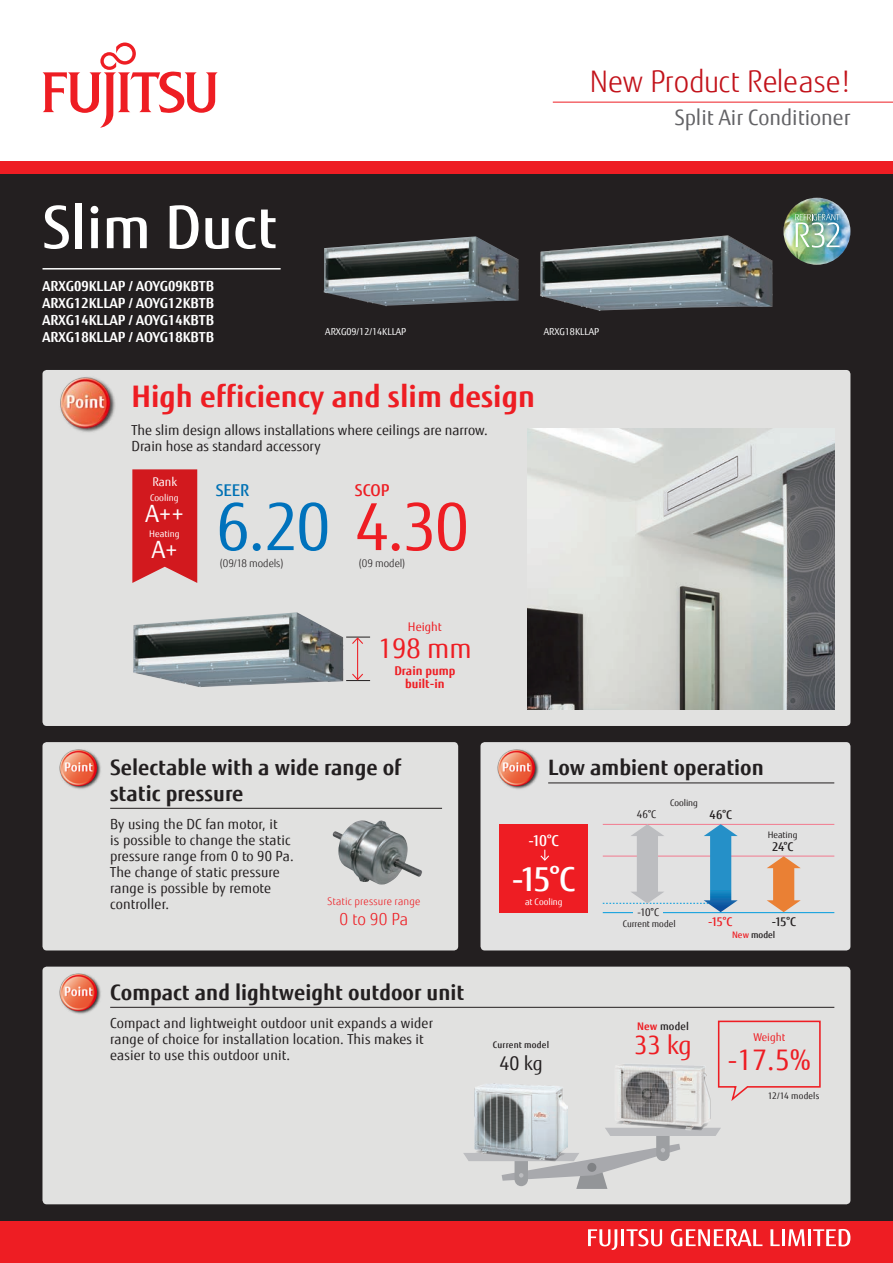
<style>
.page{position:relative;width:893px;height:1263px;background:#fff}
.page>*{position:absolute;margin:0;border:0;box-sizing:border-box;transform-origin:0 0}
.t1{font:64.95px "Fujitsu Sans";color:#0072bc}
.t2{font:500 58.5px "Fujitsu Sans";color:#fff}
.t3{font:500 33px "Fujitsu Sans";color:#fff}
.t4{font:700 29.7px "Fujitsu Sans";color:#ee1d23}
.t5{font:300 29.7px "Fujitsu Sans";letter-spacing:-.005em;color:#c2121a}
.t6{font:28.35px "Fujitsu Sans";color:#ee1d23}
.t7{font:27px "Fujitsu Sans";color:#ee1d23}
.t8{font:25.2px "Fujitsu Sans";color:#ee1d23}
.t9{font:23.85px "Fujitsu Sans";color:#fff}
.t10{font:700 21.3px/25.5px "Fujitsu Sans";color:#231f20}
.t11{font:21.3px "Fujitsu Sans";color:#636366}
.t12{font:18.9px "Fujitsu Sans";color:#231f20}
.t13{font:300 16.5px "Fujitsu Sans";color:#ee1d23}
.t14{font:500 16.2px "Fujitsu Sans";color:#0071b4}
.t15{font:500 16.2px "Fujitsu Sans";color:#ee1d23}
.t16{font:500 15px "Fujitsu Sans";color:#fff}
.t17{font:13.8px/15.9px "Fujitsu Sans";letter-spacing:.01em;color:#231f20}
.t18{font:700 13.8px/17px "Fujitsu Sans";color:#fff;text-align:justify}
.t19{font:700 12px/13.5px "Fujitsu Sans";color:#ee1d23;text-align:center}
.t20{font:500 12px "Fujitsu Sans";color:#231f20}
.t21{font:12px "Fujitsu Sans";color:#ee1d23}
.t22{font:500 12px "Fujitsu Sans";color:#ee1d23}
.t23{font:11.85px "Fujitsu Sans";color:#fff}
.t24{font:10.8px "Fujitsu Sans";color:#ee1d23}
.t25{font:300 10.5px "Fujitsu Sans";letter-spacing:-.01em;color:#231f20}
.t26{font:300 10.5px "Fujitsu Sans";letter-spacing:.015em;color:#ee1d23}
.t27{font:10.5px "Fujitsu Sans";color:#231f20}
.t28{font:500 10.5px "Fujitsu Sans";letter-spacing:.015em;color:#231f20}
.t29{font:9.6px "Fujitsu Sans";color:#fff}
.t30{font:9.15px "Fujitsu Sans";color:#fff}
.t31{font:9px "Fujitsu Sans";color:#231f20}
.t32{font:500 9px "Fujitsu Sans";letter-spacing:.015em;color:#231f20}
.t33{font:9px "Fujitsu Sans";color:#fff}
.s1{color:#ee1d23}
.s2{font-weight:700;color:#ee1d23}
</style>
<div class="page">
<svg style="left:43px;top:43px;width:175px;height:85px"></svg>
<div style="left:0;top:162px;width:893px;height:1101px;background:#ee1d23"></div>
<div style="left:0;top:174px;width:893px;height:1046px;background:#231f20"></div>
<svg style="left:588px;top:1229px;width:29px;height:21px"></svg>
<hr style="left:621px;top:1229px;width:3px;height:17px;background:#fff">
<svg style="left:626px;top:1229px;width:36px;height:17px"></svg>
<svg style="left:671px;top:1229px;width:91px;height:17px"></svg>
<svg style="left:770px;top:1229px;width:10px;height:17px"></svg>
<hr style="left:782px;top:1229px;width:3px;height:17px;background:#fff">
<svg style="left:788px;top:1229px;width:17px;height:17px"></svg>
<hr style="left:808px;top:1229px;width:3px;height:17px;background:#fff">
<svg style="left:813px;top:1229px;width:37px;height:17px"></svg>
<hr style="left:553px;top:102px;width:340px;height:1px;background:#ee1d23">
<div style="left:42px;top:742px;width:416px;height:208px;background:#e1e1e0;border-radius:4px"></div>
<hr style="left:43px;top:268px;width:238px;height:2px;background:#fff">
<img style="left:783px;top:198px;width:67px;height:67px;border-radius:33px">
<img style="left:788px;top:207px;width:59px;height:48px">
<img style="left:795px;top:214px;width:45px;height:34px">
<img style="left:324px;top:236px;width:195px;height:70px">
<img style="left:540px;top:235px;width:233px;height:76px">
<div style="left:42px;top:370px;width:808px;height:356px;background:#e1e1e0;border-radius:4px"></div>
<img style="left:60px;top:377px;width:55px;height:55px">
<hr style="left:110px;top:808px;width:332px;height:1px;background:#231f20">
<img style="left:59px;top:749px;width:42px;height:40px">
<div style="left:480px;top:742px;width:370px;height:208px;background:#e2e2e2;border-radius:4px"></div>
<hr style="left:548px;top:782px;width:286px;height:1px;background:#231f20">
<img style="left:497px;top:749px;width:42px;height:40px">
<div style="left:42px;top:967px;width:808px;height:237px;background:#e1e1e0;border-radius:4px"></div>
<hr style="left:110px;top:1007px;width:724px;height:1px;background:#231f20">
<img style="left:59px;top:973px;width:42px;height:41px">
<hr style="left:603px;top:824px;width:231px;height:1px;background:#f27b8f">
<hr style="left:603px;top:856px;width:231px;height:1px;background:#f27b8f">
<hr style="left:603px;top:912px;width:231px;height:1px;background:#009bde">
<svg style="left:767px;top:856px;width:34px;height:56px"></svg>
<svg style="left:603px;top:824px;width:135px;height:88px"></svg>
<div style="left:633px;top:906px;width:30px;height:12px;background:#e2e2e2"></div>
<div style="left:500px;top:824px;width:88px;height:88px;background:#ee1d23"></div>
<svg style="left:540px;top:850px;width:9px;height:11px"></svg>
<div style="left:656px;top:1129px;width:14px;height:32px;background:#9d9fa2;border-radius:7px"></div>
<svg style="left:717px;top:1020px;width:104px;height:81px"></svg>
<svg style="left:463px;top:1144px;width:217px;height:45px"></svg>
<img style="left:475px;top:1083px;width:92px;height:77px">
<svg style="left:605px;top:1117px;width:116px;height:19px"></svg>
<img style="left:615px;top:1064px;width:95px;height:68px">
<img style="left:333px;top:820px;width:89px;height:65px">
<svg style="left:132px;top:469px;width:65px;height:114px;background:#d3292d"></svg>
<img style="left:527px;top:429px;width:307px;height:280px">
<img style="left:133px;top:612px;width:211px;height:76px">
<hr style="left:357px;top:638px;width:1px;height:41px;background:#ee1d23">
<svg style="left:346px;top:636px;width:24px;height:9px"></svg>
<svg style="left:346px;top:672px;width:24px;height:9px"></svg>
<h2 class="t2" style="left:43px;top:190px;width:236px">Slim Duct</h2>
<p class="t18" style="left:42px;top:277px;width:173px">ARXG09KLLAP / AOYG09KBTB ARXG12KLLAP / AOYG12KBTB ARXG14KLLAP / AOYG14KBTB ARXG18KLLAP / AOYG18KBTB</p>
<h3 class="t5" style="left:589px;top:64px;width:262px">New Product Release!</h3>
<h3 class="t11" style="left:675px;top:104px;width:177px">Split Air Conditioner</h3>
<p class="t29" style="left:325px;top:325px;width:83px">ARXG09/12/14KLLAP</p>
<p class="t29" style="left:544px;top:325px;width:57px">ARXG18KLLAP</p>
<h3 class="t4" style="left:132px;top:377px;width:405px">High efficiency and slim design</h3>
<p class="t17" style="left:132px;top:422px;width:358px">The slim design allows installations where ceilings are narrow.<br>Drain hose as standard accessory</p>
<p class="t23" style="left:152px;top:474px;width:26px">Rank</p>
<p class="t30" style="left:150px;top:492px;width:30px">Cooling</p>
<h3 class="t9" style="left:152px;top:535px;width:27px">A+</h3>
<h3 class="t9" style="left:146px;top:498px;width:40px">A++</h3>
<p class="t30" style="left:149px;top:528px;width:32px">Heating</p>
<p class="t14" style="left:216px;top:480px;width:35px">SEER</p>
<h1 class="t1" style="left:216px;top:487px;width:255px">6.20 <span class="s1">4.30</span></h1>
<p class="t25" style="left:219px;top:557px;width:66px">(09/18 models)</p>
<p class="t15" style="left:355px;top:480px;width:36px">SCOP</p>
<p class="t25" style="left:358px;top:557px;width:49px">(09 model)</p>
<p class="t21" style="left:408px;top:619px;width:35px">Height</p>
<h3 class="t7" style="left:378px;top:631px;width:95px">198 mm</h3>
<p class="t19" style="left:394px;top:664px;width:62px">Drain pump built-in</p>
<h3 class="t10" style="left:110px;top:755px;width:293px">Selectable with a wide range of static pressure</h3>
<h3 class="t10" style="left:548px;top:755px;width:217px">Low ambient operation</h3>
<p class="t31" style="left:670px;top:797px;width:29px">Cooling</p>
<p class="t27" style="left:637px;top:808px;width:21px">46°C</p>
<p class="t20" style="left:710px;top:807px;width:24px">46°C</p>
<p class="t17" style="left:110px;top:816px;width:185px">By using the DC fan motor, it<br>is possible to change the static pressure range from 0 to 90 Pa.<br>The change of static pressure range is possible by remote controller.</p>
<p class="t31" style="left:768px;top:829px;width:31px">Heating</p>
<p class="t16" style="left:528px;top:831px;width:32px">-10°C</p>
<h3 class="t3" style="left:512px;top:858px;width:65px">-15°C</h3>
<p class="t33" style="left:525px;top:896px;width:39px">at Cooling</p>
<p class="t20" style="left:772px;top:839px;width:23px">24°C</p>
<p class="t26" style="left:328px;top:894px;width:94px">Static pressure range</p>
<p class="t13" style="left:340px;top:909px;width:70px">0 to 90 Pa</p>
<p class="t27" style="left:637px;top:905px;width:23px">-10°C</p>
<p class="t22" style="left:708px;top:914px;width:26px">-15°C</p>
<p class="t20" style="left:772px;top:914px;width:26px">-15°C</p>
<p class="t31" style="left:623px;top:918px;width:54px">Current model</p>
<h3 class="t10" style="left:110px;top:979px;width:356px">Compact and lightweight outdoor unit</h3>
<p class="t17" style="left:110px;top:1015px;width:324px">Compact and lightweight outdoor unit expands a wider range of choice for installation location. This makes it easier to use this outdoor unit.</p>
<p class="t32" style="left:493px;top:1039px;width:58px">Current model</p>
<h3 class="t12" style="left:499px;top:1052px;width:45px">40 kg</h3>
<p class="t28" style="left:637px;top:1019px;width:53px"><span class="s2">New</span> model</p>
<p class="t32" style="left:732px;top:929px;width:45px"><span class="s1">New</span> model</p>
<h3 class="t8" style="left:634px;top:1029px;width:59px">33 kg</h3>
<p class="t24" style="left:753px;top:1030px;width:33px">Weight</p>
<h3 class="t6" style="left:728px;top:1042px;width:85px">-17.5%</h3>
<p class="t31" style="left:768px;top:1090px;width:53px">12/14 models</p>
</div>
